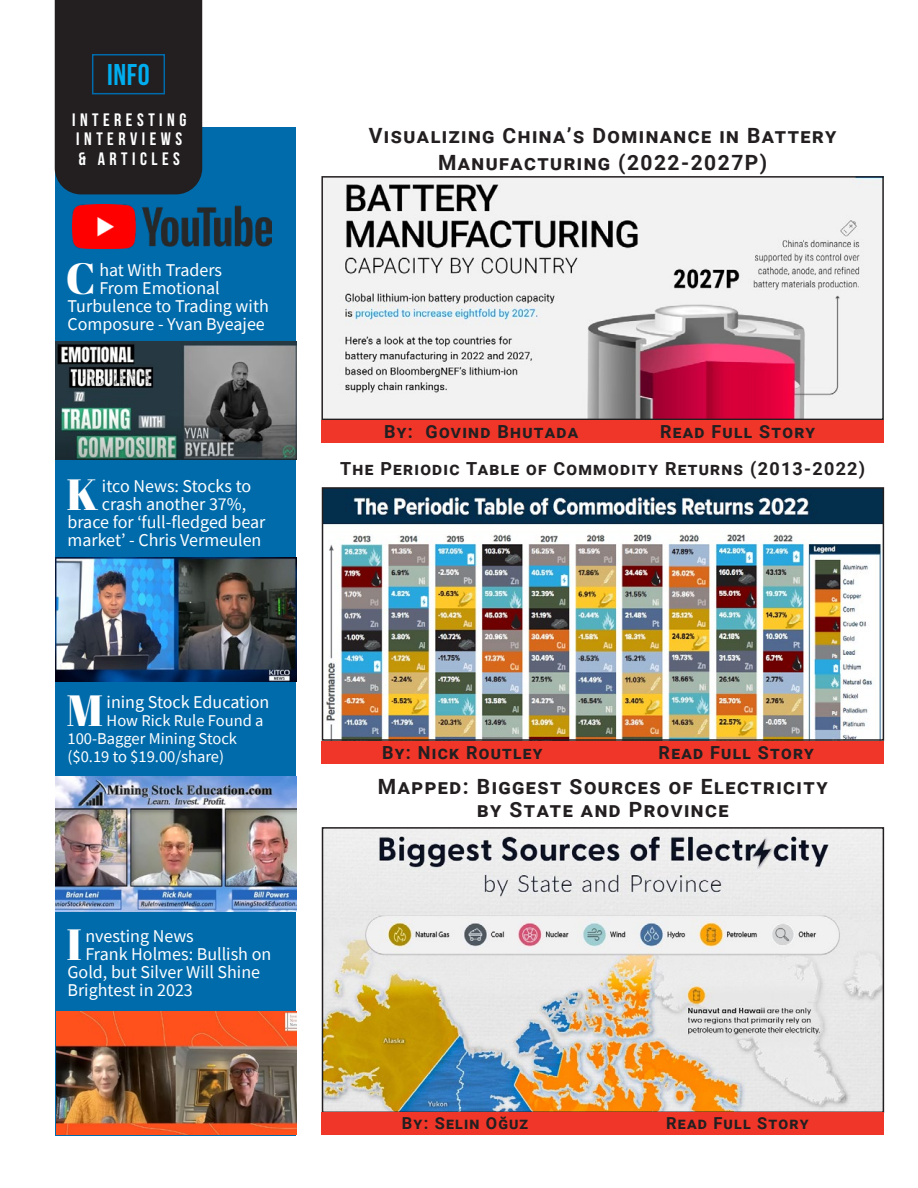
<style>
.page{position:relative;width:918px;height:1188px;background:#fff}
.page>*{position:absolute;margin:0;border:0;box-sizing:border-box;transform-origin:0 0}
.Paragraph___drop_cap{font:43.65px "Abril Fatface";color:#fff}
.t1{font:700 30px "Bebas Neue";color:#00aeef}
.Names{font:700 21px/27px "Roboto";letter-spacing:.07em;color:#231f20;text-align:center}
.Paragraph___drop_cap-2{font:18px "Source Sans Pro";color:#fff}
.Names-2{font:700 18px "Roboto";letter-spacing:.07em;color:#231f20}
.t2{font:700 18px/19.5px "Bebas Neue";letter-spacing:.25em;color:#fff}
.Paragraph___drop_cap-3{font:16.5px/18px "Source Sans Pro";color:#fff}
.Names-3{font:700 16.5px "Roboto";letter-spacing:.07em;color:#231f20}
</style>
<div class="page">
<div style="left:56px;top:127px;width:240px;height:1008px;background:#006bab"></div>
<div style="left:54px;top:0;width:149px;height:195px;background:#231f20"></div>
<div style="left:92px;top:54px;width:73px;height:40px;border:2px solid #006bab"></div>
<img style="left:324px;top:179px;width:557px;height:238px">
<div style="left:321px;top:176px;width:563px;height:244px;border:2px solid #231f20"></div>
<img style="left:325px;top:830px;width:556px;height:280px">
<div style="left:322px;top:827px;width:562px;height:286px;border:2px solid #231f20"></div>
<img style="left:325px;top:490px;width:556px;height:248px">
<div style="left:322px;top:487px;width:562px;height:254px;border:2px solid #231f20"></div>
<div style="left:321px;top:741px;width:563px;height:23px;background:#f03629"></div>
<img style="left:72px;top:205px;width:199px;height:44px">
<div style="left:322px;top:1112px;width:562px;height:23px;background:#f03629"></div>
<div style="left:321px;top:420px;width:563px;height:23px;background:#f03629"></div>
<img style="left:56px;top:776px;width:240px;height:136px">
<img style="left:55px;top:558px;width:242px;height:123px">
<img style="left:55px;top:342px;width:242px;height:117px">
<img style="left:56px;top:1011px;width:240px;height:124px">
<p class="t1" style="left:107px;top:59px;width:44px">INFO</p>
<p class="t2" style="left:72px;top:110px;width:116px">INTERESTING<br>INTERVIEWS &amp; ARTICLES</p>
<p class="Paragraph___drop_cap" style="left:66px;top:248px;width:32px">C</p>
<p class="Paragraph___drop_cap-2" style="left:99px;top:259px;width:124px">hat With Traders</p>
<p class="Paragraph___drop_cap-2" style="left:99px;top:277px;width:122px">From Emotional</p>
<p class="Paragraph___drop_cap-2" style="left:68px;top:295px;width:203px">Turbulence to Trading with</p>
<p class="Paragraph___drop_cap-2" style="left:68px;top:313px;width:199px">Composure - Yvan Byeajee</p>
<p class="Paragraph___drop_cap" style="left:66px;top:464px;width:34px">K</p>
<p class="Paragraph___drop_cap-2" style="left:102px;top:475px;width:151px">itco News: Stocks to</p>
<p class="Paragraph___drop_cap-2" style="left:102px;top:493px;width:146px">crash another 37%,</p>
<p class="Paragraph___drop_cap-2" style="left:68px;top:511px;width:199px">brace for ‘full-fledged bear</p>
<p class="Paragraph___drop_cap-2" style="left:68px;top:529px;width:196px">market’ - Chris Vermeulen</p>
<p class="Paragraph___drop_cap" style="left:66px;top:680px;width:38px">M</p>
<p class="Paragraph___drop_cap-2" style="left:107px;top:691px;width:164px">ining Stock Education</p>
<p class="Paragraph___drop_cap-3" style="left:68px;top:712px;width:198px;text-indent:39px">How Rick Rule Found a<br>100-Bagger Mining Stock ($0.19 to $19.00/share)</p>
<p class="Paragraph___drop_cap" style="left:66px;top:914px;width:17px">I</p>
<p class="Paragraph___drop_cap-2" style="left:85px;top:925px;width:110px">nvesting News</p>
<p class="Paragraph___drop_cap-2" style="left:85px;top:943px;width:187px">Frank Holmes: Bullish on</p>
<p class="Paragraph___drop_cap-2" style="left:68px;top:961px;width:194px">Gold, but Silver Will Shine</p>
<p class="Paragraph___drop_cap-2" style="left:68px;top:979px;width:127px">Brightest in 2023</p>
<p class="Names" style="left:369px;top:121px;width:469px">Visualizing China’s Dominance in Battery<br>Manufacturing (2022-2027P)</p>
<p class="Names-2" style="left:384px;top:419px;width:195px">By: Govind Bhutada</p>
<p class="Names-2" style="left:660px;top:419px;width:156px">Read Full Story</p>
<p class="Names-2" style="left:340px;top:456px;width:527px">The Periodic Table of Commodity Returns (2013-2022)</p>
<p class="Names-2" style="left:382px;top:740px;width:161px">By: Nick Routley</p>
<p class="Names-2" style="left:659px;top:740px;width:156px">Read Full Story</p>
<p class="Names" style="left:378px;top:775px;width:450px;line-height:22.5px">Mapped: Biggest Sources of Electricity by State and Province</p>
<p class="Names-3" style="left:402px;top:1112px;width:128px">By: Selin Oğuz</p>
<p class="Names-3" style="left:666px;top:1112px;width:143px">Read Full Story</p>
</div>
